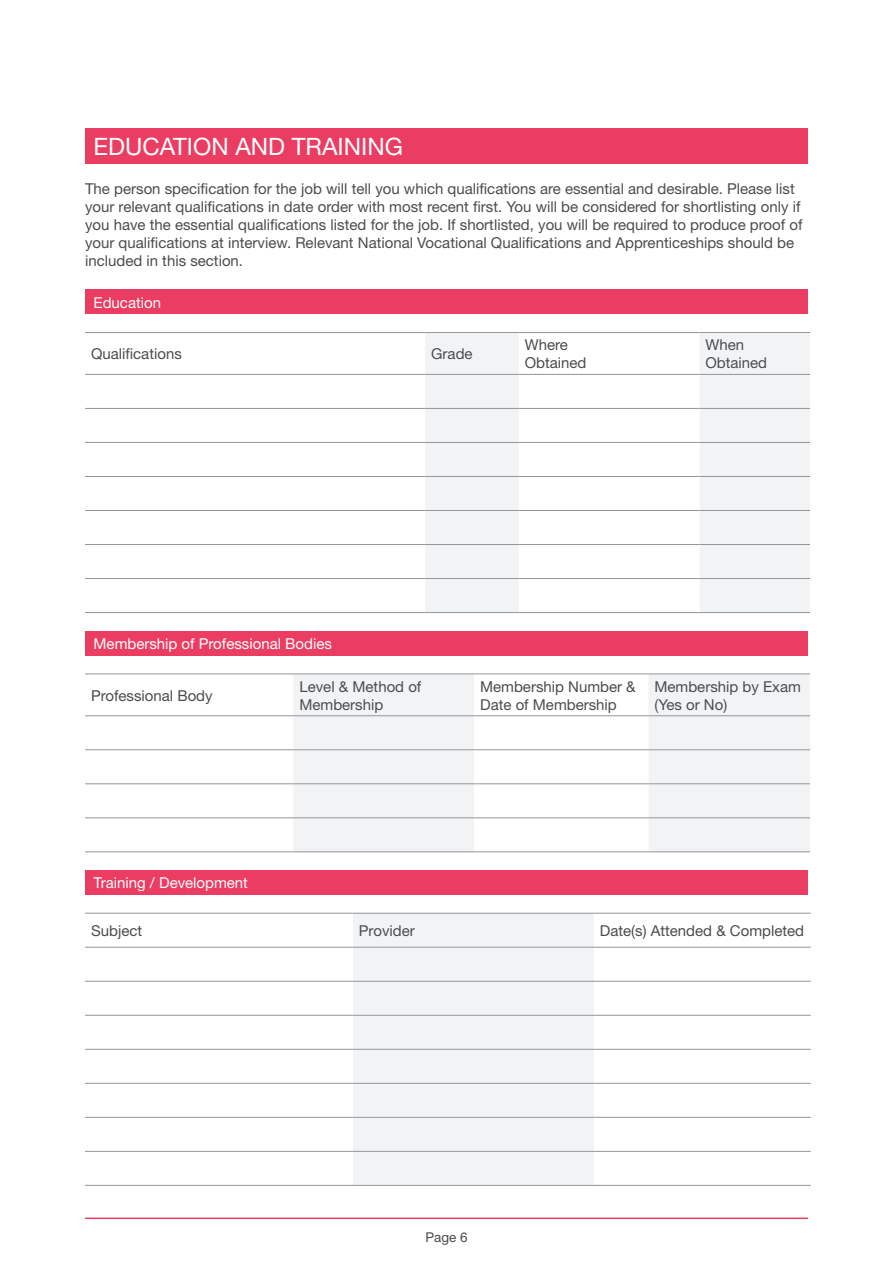
<style>
.page{position:relative;width:893px;height:1263px;background:#fff}
.page>*{position:absolute;margin:0;border:0;box-sizing:border-box;transform-origin:0 0}
.t1{font:24px "Helvetica Neue";color:#fff}
.t2{font:15px/18px "Helvetica Neue";color:#4b4c4d}
.t3{font:15px "Helvetica Neue";color:#fff}
.t4{font:13.5px "Helvetica Neue";color:#4b4c4d}
</style>
<div class="page">
<hr style="left:85px;top:1217px;width:723px;height:2px;background:#eb3d62">
<div style="left:85px;top:128px;width:723px;height:36px;background:#eb3d62"></div>
<div style="left:85px;top:290px;width:723px;height:24px;background:#eb3d62"></div>
<svg style="left:425px;top:333px;width:385px;height:279px;fill:#f2f3f4"></svg>
<hr style="left:85px;top:332px;width:340px;height:1px;background:#939598">
<hr style="left:425px;top:332px;width:94px;height:1px;background:#939598">
<hr style="left:519px;top:332px;width:180px;height:1px;background:#939598">
<hr style="left:699px;top:332px;width:111px;height:1px;background:#939598">
<hr style="left:85px;top:374px;width:340px;height:1px;background:#939598">
<hr style="left:425px;top:374px;width:94px;height:1px;background:#939598">
<hr style="left:519px;top:374px;width:180px;height:1px;background:#939598">
<hr style="left:699px;top:374px;width:111px;height:1px;background:#939598">
<hr style="left:85px;top:408px;width:340px;height:1px;background:#939598">
<hr style="left:425px;top:408px;width:94px;height:1px;background:#939598">
<hr style="left:519px;top:408px;width:180px;height:1px;background:#939598">
<hr style="left:699px;top:408px;width:111px;height:1px;background:#939598">
<hr style="left:85px;top:442px;width:340px;height:1px;background:#939598">
<hr style="left:425px;top:442px;width:94px;height:1px;background:#939598">
<hr style="left:519px;top:442px;width:180px;height:1px;background:#939598">
<hr style="left:699px;top:442px;width:111px;height:1px;background:#939598">
<hr style="left:85px;top:476px;width:340px;height:1px;background:#939598">
<hr style="left:425px;top:476px;width:94px;height:1px;background:#939598">
<hr style="left:519px;top:476px;width:180px;height:1px;background:#939598">
<hr style="left:699px;top:476px;width:111px;height:1px;background:#939598">
<hr style="left:85px;top:510px;width:340px;height:1px;background:#939598">
<hr style="left:425px;top:510px;width:94px;height:1px;background:#939598">
<hr style="left:519px;top:510px;width:180px;height:1px;background:#939598">
<hr style="left:699px;top:510px;width:111px;height:1px;background:#939598">
<hr style="left:85px;top:544px;width:340px;height:1px;background:#939598">
<hr style="left:425px;top:544px;width:94px;height:1px;background:#939598">
<hr style="left:519px;top:544px;width:180px;height:1px;background:#939598">
<hr style="left:699px;top:544px;width:111px;height:1px;background:#939598">
<hr style="left:85px;top:578px;width:340px;height:1px;background:#939598">
<hr style="left:425px;top:578px;width:94px;height:1px;background:#939598">
<hr style="left:519px;top:578px;width:180px;height:1px;background:#939598">
<hr style="left:699px;top:578px;width:111px;height:1px;background:#939598">
<hr style="left:85px;top:612px;width:340px;height:1px;background:#939598">
<hr style="left:425px;top:612px;width:94px;height:1px;background:#939598">
<hr style="left:519px;top:612px;width:180px;height:1px;background:#939598">
<hr style="left:699px;top:612px;width:111px;height:1px;background:#939598">
<div style="left:85px;top:631px;width:723px;height:24px;background:#eb3d62"></div>
<svg style="left:85px;top:674px;width:208px;height:145px"></svg>
<svg style="left:293px;top:674px;width:517px;height:177px;fill:#f2f3f4"></svg>
<hr style="left:85px;top:673px;width:208px;height:1px;background:#939598">
<hr style="left:293px;top:673px;width:181px;height:1px;background:#939598">
<hr style="left:474px;top:673px;width:174px;height:1px;background:#939598">
<hr style="left:648px;top:673px;width:162px;height:1px;background:#939598">
<hr style="left:85px;top:715px;width:208px;height:1px;background:#939598">
<hr style="left:293px;top:715px;width:181px;height:1px;background:#939598">
<hr style="left:474px;top:715px;width:174px;height:1px;background:#939598">
<hr style="left:648px;top:715px;width:162px;height:1px;background:#939598">
<hr style="left:85px;top:749px;width:208px;height:1px;background:#939598">
<hr style="left:293px;top:749px;width:181px;height:1px;background:#939598">
<hr style="left:474px;top:749px;width:174px;height:1px;background:#939598">
<hr style="left:648px;top:749px;width:162px;height:1px;background:#939598">
<hr style="left:85px;top:783px;width:208px;height:1px;background:#939598">
<hr style="left:293px;top:783px;width:181px;height:1px;background:#939598">
<hr style="left:474px;top:783px;width:174px;height:1px;background:#939598">
<hr style="left:648px;top:783px;width:162px;height:1px;background:#939598">
<hr style="left:85px;top:817px;width:208px;height:1px;background:#939598">
<hr style="left:293px;top:817px;width:181px;height:1px;background:#939598">
<hr style="left:474px;top:817px;width:174px;height:1px;background:#939598">
<hr style="left:648px;top:817px;width:162px;height:1px;background:#939598">
<hr style="left:85px;top:851px;width:208px;height:1px;background:#939598">
<hr style="left:293px;top:851px;width:181px;height:1px;background:#939598">
<hr style="left:474px;top:851px;width:174px;height:1px;background:#939598">
<hr style="left:648px;top:851px;width:162px;height:1px;background:#939598">
<div style="left:85px;top:870px;width:723px;height:25px;background:#eb3d62"></div>
<svg style="left:85px;top:946px;width:726px;height:239px"></svg>
<div style="left:353px;top:914px;width:241px;height:271px;background:#f2f3f4"></div>
<hr style="left:85px;top:913px;width:268px;height:1px;background:#939598">
<hr style="left:353px;top:913px;width:241px;height:1px;background:#939598">
<hr style="left:594px;top:913px;width:217px;height:1px;background:#939598">
<hr style="left:85px;top:947px;width:268px;height:1px;background:#939598">
<hr style="left:353px;top:947px;width:241px;height:1px;background:#939598">
<hr style="left:594px;top:947px;width:217px;height:1px;background:#939598">
<hr style="left:85px;top:981px;width:268px;height:1px;background:#939598">
<hr style="left:353px;top:981px;width:241px;height:1px;background:#939598">
<hr style="left:594px;top:981px;width:217px;height:1px;background:#939598">
<hr style="left:85px;top:1015px;width:268px;height:1px;background:#939598">
<hr style="left:353px;top:1015px;width:241px;height:1px;background:#939598">
<hr style="left:594px;top:1015px;width:217px;height:1px;background:#939598">
<hr style="left:85px;top:1049px;width:268px;height:1px;background:#939598">
<hr style="left:353px;top:1049px;width:241px;height:1px;background:#939598">
<hr style="left:594px;top:1049px;width:217px;height:1px;background:#939598">
<hr style="left:85px;top:1083px;width:268px;height:1px;background:#939598">
<hr style="left:353px;top:1083px;width:241px;height:1px;background:#939598">
<hr style="left:594px;top:1083px;width:217px;height:1px;background:#939598">
<hr style="left:85px;top:1117px;width:268px;height:1px;background:#939598">
<hr style="left:353px;top:1117px;width:241px;height:1px;background:#939598">
<hr style="left:594px;top:1117px;width:217px;height:1px;background:#939598">
<hr style="left:85px;top:1151px;width:268px;height:1px;background:#939598">
<hr style="left:353px;top:1151px;width:241px;height:1px;background:#939598">
<hr style="left:594px;top:1151px;width:217px;height:1px;background:#939598">
<hr style="left:85px;top:1185px;width:268px;height:1px;background:#939598">
<hr style="left:353px;top:1185px;width:241px;height:1px;background:#939598">
<hr style="left:594px;top:1185px;width:217px;height:1px;background:#939598">
<h1 class="t1" style="left:94px;top:132px;width:311px">EDUCATION AND TRAINING</h1>
<p class="t2" style="left:85px;top:179px;width:719px">The person specification for the job will tell you which qualifications are essential and desirable. Please list your relevant qualifications in date order with most recent first. You will be considered for shortlisting only if you have the essential qualifications listed for the job. If shortlisted, you will be required to produce proof of your qualifications at interview. Relevant National Vocational Qualifications and Apprenticeships should be included in this section.</p>
<p class="t3" style="left:94px;top:293px;width:69px">Education</p>
<p class="t2" style="left:91px;top:345px;width:92px">Qualifications</p>
<p class="t2" style="left:431px;top:345px;width:43px">Grade</p>
<p class="t2" style="left:525px;top:336px;width:63px">Where<br>Obtained</p>
<p class="t2" style="left:705px;top:336px;width:63px">When<br>Obtained</p>
<p class="t3" style="left:94px;top:635px;width:240px">Membership of Professional Bodies</p>
<p class="t2" style="left:91px;top:686px;width:123px">Professional Body</p>
<p class="t2" style="left:299px;top:677px;width:123px">Level &amp; Method of<br>Membership</p>
<p class="t2" style="left:480px;top:677px;width:157px">Membership Number &amp;<br>Date of Membership</p>
<p class="t2" style="left:654px;top:677px;width:148px">Membership by Exam (Yes or No)</p>
<p class="t3" style="left:94px;top:874px;width:156px">Training / Development</p>
<p class="t2" style="left:91px;top:921px;width:53px">Subject</p>
<p class="t2" style="left:359px;top:921px;width:57px">Provider</p>
<p class="t2" style="left:600px;top:921px;width:206px">Date(s) Attended &amp; Completed</p>
<p class="t4" style="left:425px;top:1229px;width:44px">Page 6</p>
</div>
